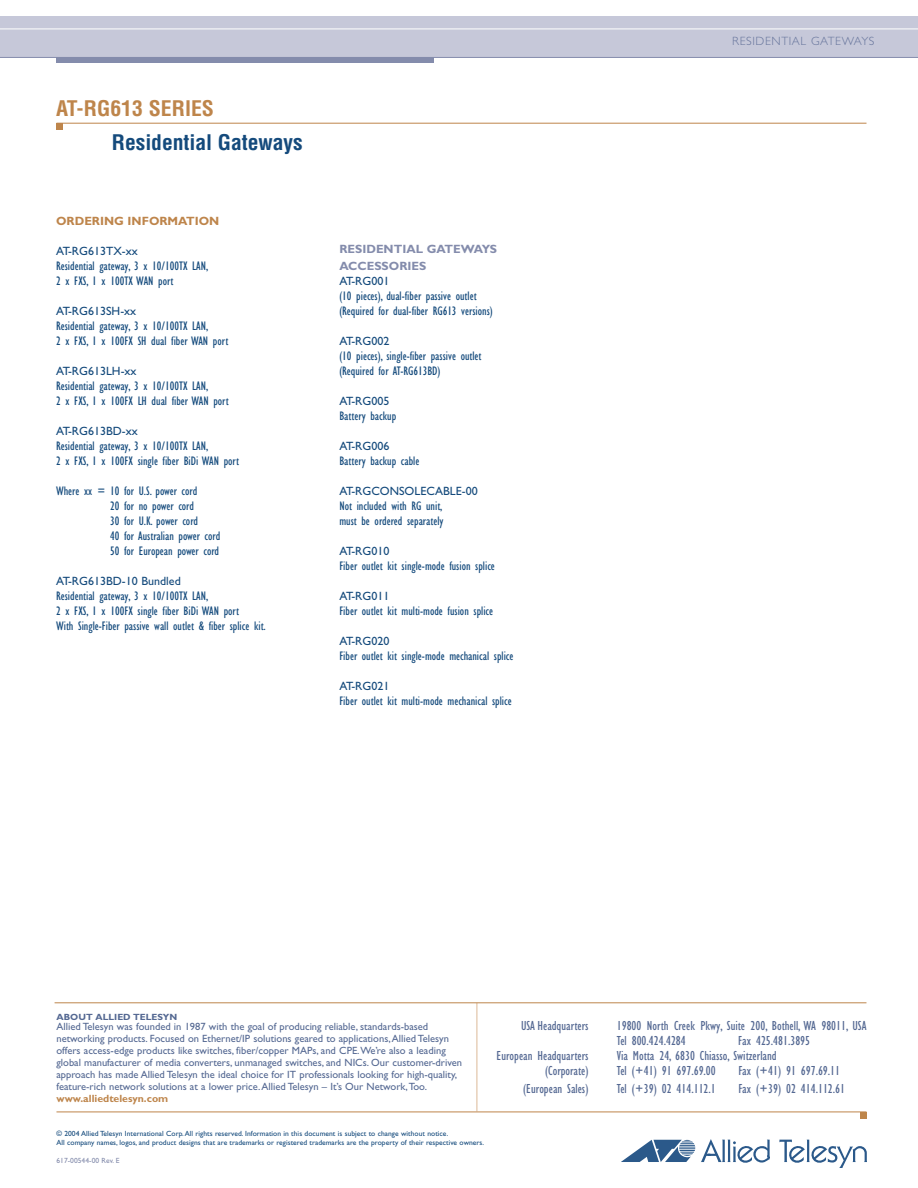
<style>
.page{position:relative;width:918px;height:1188px;background:#fff}
.page>*{position:absolute;margin:0;border:0;box-sizing:border-box;transform-origin:0 0}
.t1{font:700 condensed 21px "Helvetica";letter-spacing:-.005em;color:#144a7c}
.t2{font:700 condensed 21px "Helvetica";color:#be854b}
.t3{font:condensed 13.5px/15px "Gill Sans";color:#546892}
.t4{font:condensed 12.75px/15px "Gill Sans";color:#144a7c}
.t5{font:12px "Gill Sans";color:#144a7c}
.t6{font:700 12px/16.5px "Gill Sans";color:#848cac}
.t7{font:700 12px "Gill Sans";color:#be854b}
.t8{font:300 12px "Gill Sans";letter-spacing:.05em;color:#67759c}
.t9{font:10.5px/12px "Gill Sans";color:#546892}
.t10{font:700 10.5px "Gill Sans";color:#be854b}
.t11{font:700 9px "Gill Sans";color:#546892}
.t12{font:7.5px/9px "Gill Sans";letter-spacing:.005em;color:#144a7c}
.t13{font:7.5px "Gill Sans";letter-spacing:.005em;color:#848cac}
</style>
<div class="page">
<svg style="left:57px;top:124px;width:6px;height:6px"></svg>
<hr style="left:57px;top:123px;width:810px;height:1px;background:#be854b">
<hr style="left:477px;top:1003px;width:1px;height:108px;background:#dcb997">
<svg style="left:622px;top:1140px;width:73px;height:22px"></svg>
<svg style="left:701px;top:1139px;width:69px;height:24px"></svg>
<svg style="left:779px;top:1140px;width:87px;height:28px"></svg>
<div style="left:860px;top:1112px;width:6px;height:7px;background:#be854b"></div>
<div style="left:0;top:16px;width:918px;height:41px;background:#c6c8d9"></div>
<hr style="left:55px;top:1002px;width:811px;height:1px;background:#be854b">
<hr style="left:56px;top:1112px;width:810px;height:1px;background:#be854b">
<div style="left:56px;top:57px;width:378px;height:6px;background:#848cac"></div>
<hr style="left:0;top:57px;width:918px;height:1px;background:#848cac">
<hr style="left:0;top:29px;width:918px;height:1px;background:#fff">
<h1 class="t2" style="left:56px;top:96px;width:159px">AT-RG613 SERIES</h1>
<h1 class="t1" style="left:112px;top:130px;width:192px">Residential Gateways</h1>
<p class="t7" style="left:56px;top:216px;width:165px">ORDERING INFORMATION</p>
<p class="t5" style="left:56px;top:246px;width:83px">AT-RG613TX-xx</p>
<p class="t4" style="left:56px;top:259px;width:154px">Residential gateway, 3 x 10/100TX LAN,<br>2 x FXS, 1 x 100TX WAN port</p>
<p class="t5" style="left:56px;top:306px;width:82px">AT-RG613SH-xx</p>
<p class="t4" style="left:56px;top:319px;width:174px">Residential gateway, 3 x 10/100TX LAN,<br>2 x FXS, 1 x 100FX SH dual fiber WAN port</p>
<p class="t5" style="left:56px;top:366px;width:82px">AT-RG613LH-xx</p>
<p class="t4" style="left:56px;top:379px;width:174px">Residential gateway, 3 x 10/100TX LAN,<br>2 x FXS, 1 x 100FX LH dual fiber WAN port</p>
<p class="t5" style="left:56px;top:426px;width:83px">AT-RG613BD-xx</p>
<p class="t4" style="left:56px;top:439px;width:184px">Residential gateway, 3 x 10/100TX LAN,<br>2 x FXS, 1 x 100FX single fiber BiDi WAN port</p>
<p class="t4" style="left:110px;top:484px;width:112px;text-indent:-54px">Where xx = 10 for U.S. power cord<br>20 for no power cord<br>30 for U.K. power cord<br>40 for Australian power cord<br>50 for European power cord</p>
<p class="t5" style="left:56px;top:576px;width:126px">AT-RG613BD-10 Bundled</p>
<p class="t4" style="left:56px;top:589px;width:211px">Residential gateway, 3 x 10/100TX LAN,<br>2 x FXS, 1 x 100FX single fiber BiDi WAN port<br>With Single-Fiber passive wall outlet &amp; fiber splice kit.</p>
<p class="t6" style="left:339px;top:242px;width:159px">RESIDENTIAL GATEWAYS<br>ACCESSORIES</p>
<p class="t5" style="left:339px;top:276px;width:52px">AT-RG001</p>
<p class="t4" style="left:339px;top:289px;width:155px">(10 pieces), dual-fiber passive outlet (Required for dual-fiber RG613 versions)</p>
<p class="t5" style="left:339px;top:336px;width:52px">AT-RG002</p>
<p class="t4" style="left:339px;top:349px;width:144px">(10 pieces), single-fiber passive outlet (Required for AT-RG613BD)</p>
<p class="t5" style="left:339px;top:396px;width:52px">AT-RG005</p>
<p class="t4" style="left:339px;top:409px;width:58px">Battery backup</p>
<p class="t5" style="left:339px;top:441px;width:52px">AT-RG006</p>
<p class="t4" style="left:339px;top:454px;width:81px">Battery backup cable</p>
<p class="t5" style="left:339px;top:486px;width:140px">AT-RGCONSOLECABLE-00</p>
<p class="t4" style="left:339px;top:499px;width:106px">Not included with RG unit, must be ordered separately</p>
<p class="t5" style="left:339px;top:546px;width:52px">AT-RG010</p>
<p class="t4" style="left:339px;top:559px;width:157px">Fiber outlet kit single-mode fusion splice</p>
<p class="t5" style="left:339px;top:591px;width:52px">AT-RG011</p>
<p class="t4" style="left:339px;top:604px;width:155px">Fiber outlet kit multi-mode fusion splice</p>
<p class="t5" style="left:339px;top:636px;width:52px">AT-RG020</p>
<p class="t4" style="left:339px;top:649px;width:176px">Fiber outlet kit single-mode mechanical splice</p>
<p class="t5" style="left:339px;top:681px;width:52px">AT-RG021</p>
<p class="t4" style="left:339px;top:694px;width:174px">Fiber outlet kit multi-mode mechanical splice</p>
<p class="t8" style="left:732px;top:37px;width:144px">RESIDENTIAL GATEWAYS</p>
<p class="t11" style="left:56px;top:1013px;width:122px">ABOUT ALLIED TELESYN</p>
<p class="t9" style="left:56px;top:1022px;width:407px">Allied Telesyn was founded in 1987 with the goal of producing reliable, standards-based networking products. Focused on Ethernet/IP solutions geared to applications,Allied Telesyn offers access-edge products like switches, fiber/copper MAPs, and CPE.We’re also a leading global manufacturer of media converters, unmanaged switches, and NICs. Our customer-driven approach has made Allied Telesyn the ideal choice for IT professionals looking for high-quality, feature-rich network solutions at a lower price.Allied Telesyn – It’s Our Network,Too.</p>
<p class="t10" style="left:56px;top:1095px;width:113px">www.alliedtelesyn.com</p>
<p class="t12" style="left:56px;top:1130px;width:429px">© 2004 Allied Telesyn International Corp.All rights reserved. Information in this document is subject to change without notice.<br>All company names, logos, and product designs that are trademarks or registered trademarks are the property of their respective owners.</p>
<p class="t13" style="left:56px;top:1158px;width:65px">617-00544-00 Rev. E</p>
<p class="t3" style="left:521px;top:1020px;width:69px">USA Headquarters</p>
<p class="t3" style="left:617px;top:1020px;width:251px">19800 North Creek Pkwy, Suite 200, Bothell, WA 98011, USA<br>Tel 800.424.4284</p>
<p class="t3" style="left:738px;top:1035px;width:73px">Fax 425.481.3895</p>
<p class="t3" style="left:497px;top:1050px;width:93px">European Headquarters</p>
<p class="t3" style="left:617px;top:1050px;width:161px">Via Motta 24, 6830 Chiasso, Switzerland</p>
<p class="t3" style="left:545px;top:1065px;width:45px">(Corporate)</p>
<p class="t3" style="left:617px;top:1065px;width:101px">Tel (+41) 91 697.69.00</p>
<p class="t3" style="left:738px;top:1065px;width:103px">Fax (+41) 91 697.69.11</p>
<p class="t3" style="left:523px;top:1083px;width:67px">(European Sales)</p>
<p class="t3" style="left:617px;top:1083px;width:101px">Tel (+39) 02 414.112.1</p>
<p class="t3" style="left:738px;top:1083px;width:108px">Fax (+39) 02 414.112.61</p>
</div>
